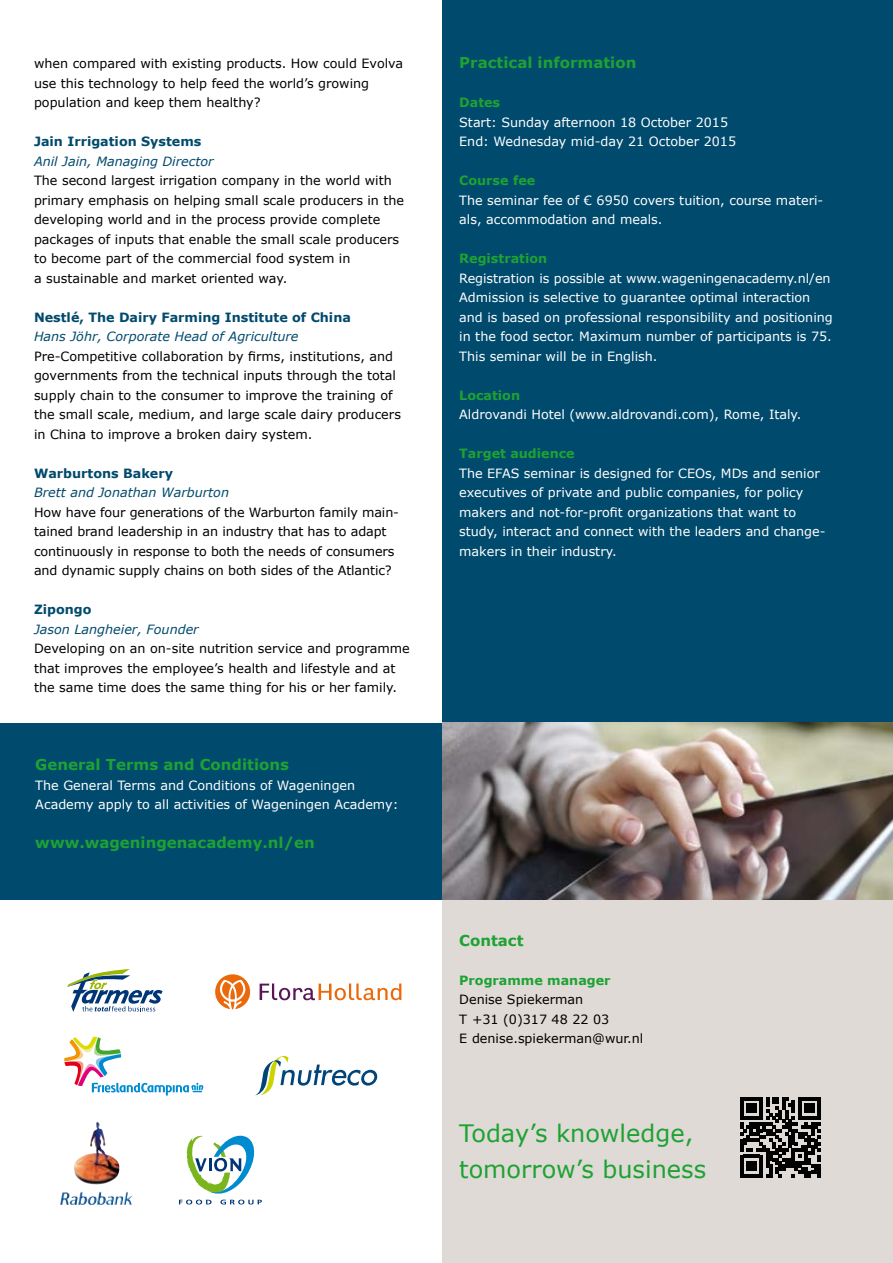
<style>
.page{position:relative;width:893px;height:1263px;background:#fff}
.page>*{position:absolute;margin:0;border:0;box-sizing:border-box;transform-origin:0 0}
.t1{font:24px/36px "Verdana";color:#1ea233}
.t2{font:700 15px "Verdana";color:#1ea233}
.t3{font:12.75px/19.5px "Verdana";color:#000}
.t4{font:12.75px/19.5px "Verdana";color:#fff}
.t5{font:italic 12.75px "Verdana";color:#004a6d}
.t6{font:700 12.75px "Verdana";color:#004a6d}
.t7{font:700 12.75px "Verdana";color:#1ea233}
</style>
<div class="page">
<div style="left:0;top:723px;width:442px;height:176px;background:#004a6d"></div>
<div style="left:442px;top:899px;width:451px;height:364px;background:#dfdad6"></div>
<div style="left:442px;top:0;width:451px;height:899px;background:#004a6d"></div>
<img style="left:442px;top:723px;width:451px;height:176px">
<svg style="left:179px;top:1135px;width:83px;height:69px"></svg>
<svg style="left:260px;top:983px;width:141px;height:17px"></svg>
<svg style="left:215px;top:974px;width:35px;height:35px"></svg>
<svg style="left:64px;top:1037px;width:139px;height:58px"></svg>
<svg style="left:256px;top:1055px;width:122px;height:40px"></svg>
<img style="left:74px;top:1122px;width:23px;height:47px">
<svg style="left:67px;top:969px;width:96px;height:43px"></svg>
<svg style="left:740px;top:1097px;width:81px;height:80px"></svg>
<p class="t3" style="left:34px;top:54px;width:371px">when compared with existing products. How could Evolva use this technology to help feed the world’s growing population and keep them healthy?</p>
<p class="t6" style="left:34px;top:133px;width:169px">Jain Irrigation Systems</p>
<p class="t5" style="left:34px;top:153px;width:181px">Anil Jain, Managing Director</p>
<p class="t3" style="left:34px;top:171px;width:372px">The second largest irrigation company in the world with primary emphasis on helping small scale producers in the developing world and in the process provide complete packages of inputs that enable the small scale producers to become part of the commercial food system in<br>a sustainable and market oriented way.</p>
<p class="t6" style="left:34px;top:309px;width:318px">Nestlé, The Dairy Farming Institute of China</p>
<p class="t5" style="left:34px;top:328px;width:266px">Hans Jöhr, Corporate Head of Agriculture</p>
<p class="t3" style="left:34px;top:346px;width:368px">Pre-Competitive collaboration by firms, institutions, and governments from the technical inputs through the total supply chain to the consumer to improve the training of the small scale, medium, and large scale dairy producers in China to improve a broken dairy system.</p>
<p class="t6" style="left:34px;top:465px;width:141px">Warburtons Bakery</p>
<p class="t5" style="left:34px;top:484px;width:197px">Brett and Jonathan Warburton</p>
<p class="t3" style="left:34px;top:502px;width:365px">How have four generations of the Warburton family main&shy;tained brand leadership in an industry that has to adapt continuously in response to both the needs of consumers and dynamic supply chains on both sides of the Atlantic?</p>
<p class="t6" style="left:34px;top:601px;width:59px">Zipongo</p>
<p class="t5" style="left:34px;top:621px;width:166px">Jason Langheier, Founder</p>
<p class="t3" style="left:34px;top:639px;width:377px">Developing on an on-site nutrition service and programme that improves the employee’s health and lifestyle and at the same time does the same thing for his or her family.</p>
<p class="t2" style="left:35px;top:755px;width:255px">General Terms and Conditions</p>
<p class="t4" style="left:35px;top:775px;width:365px">The General Terms and Conditions of Wageningen<br>Academy apply to all activities of Wageningen Academy:</p>
<p class="t2" style="left:35px;top:833px;width:281px">www.wageningenacademy.nl/en</p>
<p class="t2" style="left:459px;top:53px;width:179px">Practical information</p>
<p class="t7" style="left:459px;top:94px;width:42px">Dates</p>
<p class="t4" style="left:459px;top:112px;width:278px">Start: Sunday afternoon 18 October 2015<br>End: Wednesday mid-day 21 October 2015</p>
<p class="t7" style="left:459px;top:172px;width:78px">Course fee</p>
<p class="t4" style="left:459px;top:190px;width:366px">The seminar fee of € 6950 covers tuition, course materi&shy;als, accommodation and meals.</p>
<p class="t7" style="left:459px;top:250px;width:89px">Registration</p>
<p class="t4" style="left:459px;top:268px;width:375px">Registration is possible at www.wageningenacademy.nl/en Admission is selective to guarantee optimal interaction and is based on professional responsibility and positioning in the food sector. Maximum number of participants is 75.<br>This seminar will be in English.</p>
<p class="t7" style="left:459px;top:387px;width:62px">Location</p>
<p class="t4" style="left:459px;top:405px;width:344px">Aldrovandi Hotel (www.aldrovandi.com), Rome, Italy.</p>
<p class="t7" style="left:459px;top:445px;width:117px">Target audience</p>
<p class="t4" style="left:459px;top:463px;width:368px">The EFAS seminar is designed for CEOs, MDs and senior executives of private and public companies, for policy makers and not-for-profit organizations that want to study, interact and connect with the leaders and change&shy;makers in their industry.</p>
<p class="t2" style="left:459px;top:930px;width:66px">Contact</p>
<p class="t7" style="left:459px;top:972px;width:153px">Programme manager</p>
<p class="t3" style="left:459px;top:990px;width:186px">Denise Spiekerman<br>T +31 (0)317 48 22 03<br>E denise.spiekerman@wur.nl</p>
<h1 class="t1" style="left:459px;top:1115px;width:248px">Today’s knowledge, tomorrow’s business</h1>
</div>
